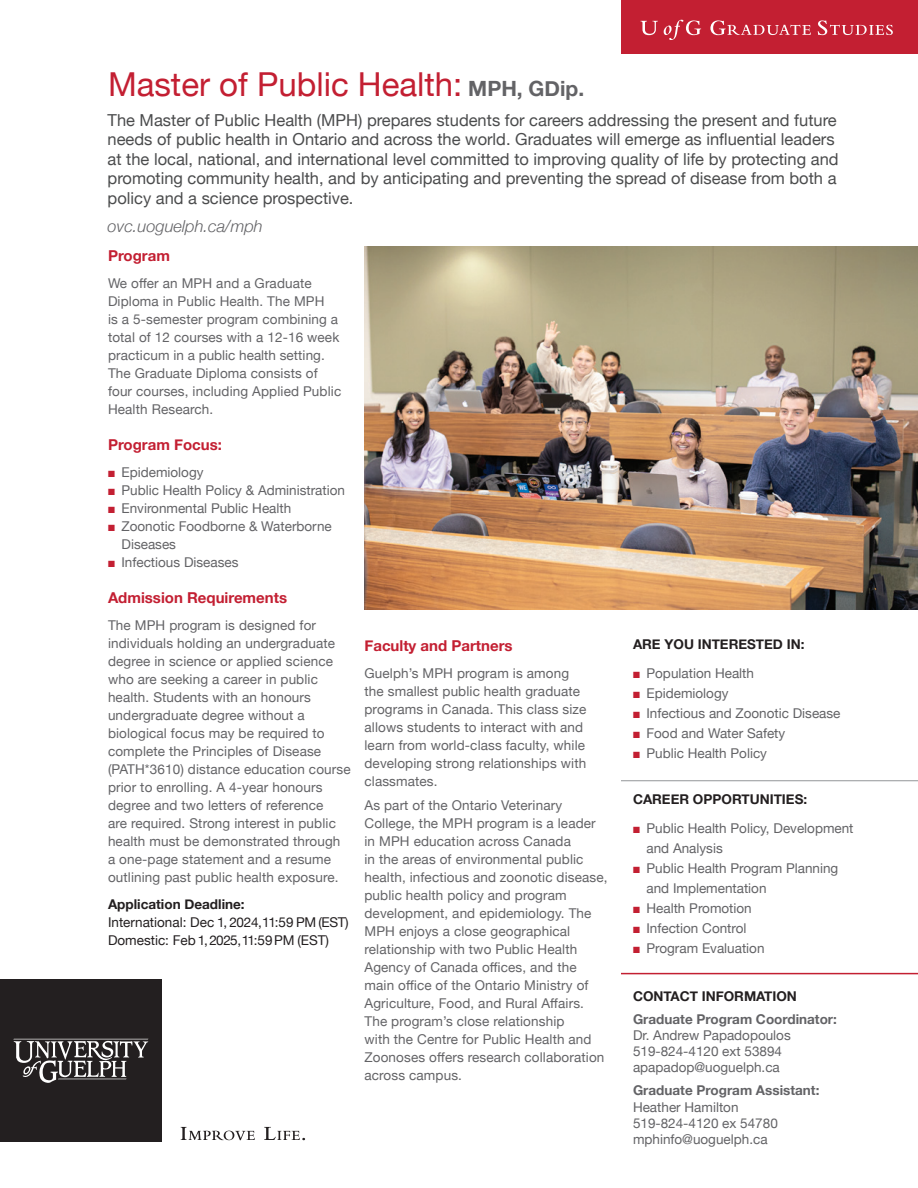
<style>
.page{position:relative;width:918px;height:1188px;background:#fff}
.page>*{position:absolute;margin:0;border:0;box-sizing:border-box;transform-origin:0 0}
.t1{font:33px "Helvetica Neue";color:#c31f32}
.Introduction__9pt_after{font:16.5px/19.5px "Helvetica Neue";color:#4b4c4d}
.t2{font:italic 300 16.5px "Helvetica Neue";color:#636366}
.Subhead_1__6pt_after__fine-tune_manually{font:700 15px "Helvetica Neue";color:#c31f32}
.Bullets{font:13.5px/18px "Helvetica Neue";letter-spacing:.01em;color:#636366}
.Subhead_1__6pt_after__fine-tune_manually-2{font:700 13.5px "Helvetica Neue";color:#231f20}
.t3{font:13.5px "Helvetica Neue";color:#231f20}
.t4{font:700 13.5px "Helvetica Neue";color:#636366}
.s1{font-weight:700;font-size:21px;color:#636366}
.s2{color:#c31f32}
</style>
<div class="page">
<div style="left:0;top:979px;width:162px;height:163px;background:#231f20"></div>
<svg style="left:13px;top:1039px;width:135px;height:44px"></svg>
<svg style="left:181px;top:1127px;width:74px;height:13px"></svg>
<svg style="left:264px;top:1127px;width:41px;height:13px"></svg>
<div style="left:621px;top:0;width:297px;height:54px;background:#c31f32"></div>
<svg style="left:641px;top:20px;width:252px;height:20px"></svg>
<hr style="left:621px;top:780px;width:297px;height:1px;background:#939598">
<hr style="left:621px;top:973px;width:297px;height:1px;background:#c31f32">
<img style="left:364px;top:246px;width:554px;height:363px">
<p class="t1" style="left:108px;top:61px;width:478px">Master of Public Health: <span class="s1">MPH, GDip.</span></p>
<p class="Introduction__9pt_after" style="left:108px;top:111px;width:733px">The Master of Public Health (MPH) prepares students for careers addressing the present and future needs of public health in Ontario and across the world. Graduates will emerge as influential leaders at the local, national, and international level committed to improving quality of life by protecting and promoting community health, and by anticipating and preventing the spread of disease from both a policy and a science prospective.</p>
<p class="t2" style="left:108px;top:213px;width:157px">ovc.uoguelph.ca/mph</p>
<h2 class="Subhead_1__6pt_after__fine-tune_manually" style="left:108px;top:244px;width:63px">Program</h2>
<p class="Bullets" style="left:108px;top:275px;width:235px">We offer an MPH and a Graduate<br>Diploma in Public Health. The MPH<br>is a 5-semester program combining a total of 12 courses with a 12-16 week practicum in a public health setting.<br>The Graduate Diploma consists of four courses, including Applied Public<br>Health Research.</p>
<h2 class="Subhead_1__6pt_after__fine-tune_manually" style="left:108px;top:433px;width:115px">Program Focus:</h2>
<p class="Bullets" style="left:108px;top:464px;width:97px"><span class="s2">■</span> Epidemiology</p>
<p class="Bullets" style="left:108px;top:482px;width:239px"><span class="s2">■</span> Public Health Policy &amp; Administration</p>
<p class="Bullets" style="left:108px;top:500px;width:185px"><span class="s2">■</span> Environmental Public Health</p>
<p class="Bullets" style="left:122px;top:518px;width:212px;text-indent:-14px"><span class="s2">■</span> Zoonotic Foodborne &amp; Waterborne<br>Diseases</p>
<p class="Bullets" style="left:108px;top:554px;width:132px"><span class="s2">■</span> Infectious Diseases</p>
<h2 class="Subhead_1__6pt_after__fine-tune_manually" style="left:108px;top:586px;width:181px">Admission Requirements</h2>
<p class="Bullets" style="left:108px;top:617px;width:244px">The MPH program is designed for individuals holding an undergraduate degree in science or applied science who are seeking a career in public health. Students with an honours undergraduate degree without a biological focus may be required to complete the Principles of Disease (PATH*3610) distance education course prior to enrolling. A 4-year honours degree and two letters of reference<br>are required. Strong interest in public health must be demonstrated through a one-page statement and a resume outlining past public health exposure.</p>
<p class="Subhead_1__6pt_after__fine-tune_manually-2" style="left:108px;top:893px;width:138px">Application Deadline:</p>
<p class="t3" style="left:108px;top:912px;width:242px">International: Dec 1, 2024, 11:59 PM (EST)</p>
<p class="t3" style="left:108px;top:930px;width:223px">Domestic: Feb 1, 2025, 11:59 PM (EST)</p>
<h2 class="Subhead_1__6pt_after__fine-tune_manually-2" style="left:633px;top:634px;width:173px">ARE YOU INTERESTED IN:</h2>
<p class="Bullets" style="left:633px;top:665px;width:123px"><span class="s2">■</span> Population Health</p>
<p class="Bullets" style="left:633px;top:685px;width:97px"><span class="s2">■</span> Epidemiology</p>
<p class="Bullets" style="left:633px;top:705px;width:209px"><span class="s2">■</span> Infectious and Zoonotic Disease</p>
<p class="Bullets" style="left:633px;top:725px;width:154px"><span class="s2">■</span> Food and Water Safety</p>
<p class="Bullets" style="left:633px;top:745px;width:136px"><span class="s2">■</span> Public Health Policy</p>
<h2 class="Subhead_1__6pt_after__fine-tune_manually-2" style="left:633px;top:789px;width:176px">CAREER OPPORTUNITIES:</h2>
<p class="Bullets" style="left:646px;top:819px;width:209px;line-height:19.8px;text-indent:-14px"><span class="s2">■</span> Public Health Policy, Development and Analysis</p>
<p class="Bullets" style="left:646px;top:859px;width:193px;line-height:19.8px;text-indent:-14px"><span class="s2">■</span> Public Health Program Planning and Implementation</p>
<p class="Bullets" style="left:633px;top:900px;width:120px"><span class="s2">■</span> Health Promotion</p>
<p class="Bullets" style="left:633px;top:920px;width:115px"><span class="s2">■</span> Infection Control</p>
<p class="Bullets" style="left:633px;top:940px;width:133px"><span class="s2">■</span> Program Evaluation</p>
<p class="Subhead_1__6pt_after__fine-tune_manually-2" style="left:633px;top:985px;width:165px">CONTACT INFORMATION</p>
<p class="t4" style="left:633px;top:1008px;width:205px">Graduate Program Coordinator:</p>
<p class="Bullets" style="left:633px;top:1027px;width:159px">Dr. Andrew Papadopoulos</p>
<p class="Bullets" style="left:633px;top:1043px;width:151px">519-824-4120 ext 53894</p>
<p class="Bullets" style="left:633px;top:1059px;width:148px">apapadop@uoguelph.ca</p>
<p class="t4" style="left:633px;top:1080px;width:188px">Graduate Program Assistant:</p>
<p class="Bullets" style="left:633px;top:1098px;width:107px">Heather Hamilton</p>
<p class="Bullets" style="left:633px;top:1115px;width:146px">519-824-4120 ex 54780</p>
<p class="Bullets" style="left:633px;top:1131px;width:136px">mphinfo@uoguelph.ca</p>
<h2 class="Subhead_1__6pt_after__fine-tune_manually" style="left:364px;top:634px;width:150px">Faculty and Partners</h2>
<p class="Bullets" style="left:364px;top:665px;width:223px">Guelph’s MPH program is among the smallest public health graduate programs in Canada. This class size allows students to interact with and learn from world-class faculty, while developing strong relationships with classmates.</p>
<p class="Bullets" style="left:364px;top:797px;width:245px">As part of the Ontario Veterinary College, the MPH program is a leader in MPH education across Canada<br>in the areas of environmental public health, infectious and zoonotic disease, public health policy and program development, and epidemiology. The MPH enjoys a close geographical relationship with two Public Health Agency of Canada offices, and the main office of the Ontario Ministry of Agriculture, Food, and Rural Affairs.<br>The program’s close relationship<br>with the Centre for Public Health and Zoonoses offers research collaboration across campus.</p>
</div>
